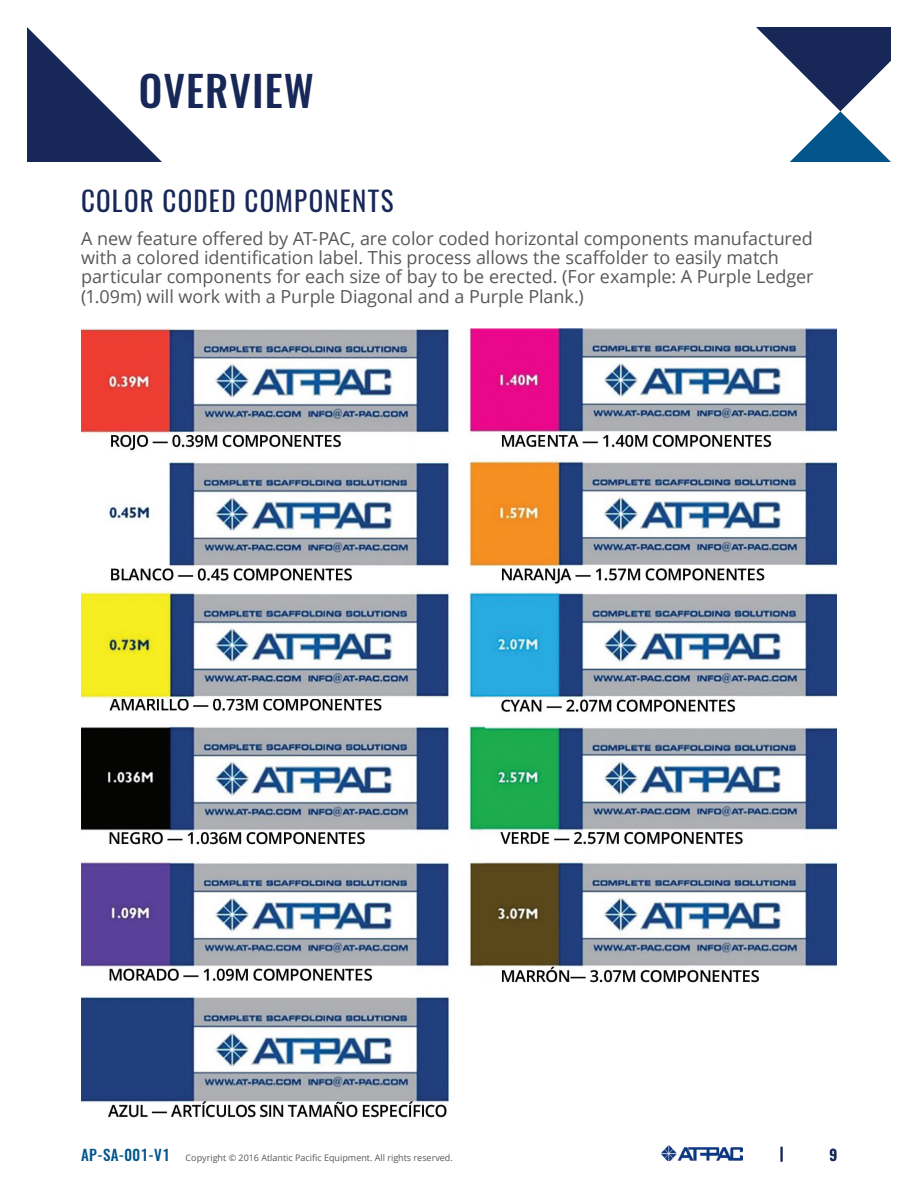
<style>
.page{position:relative;width:918px;height:1188px;background:#fff}
.page>*{position:absolute;margin:0;border:0;box-sizing:border-box;transform-origin:0 0}
.t1{font:500 42px "Oswald";letter-spacing:.025em;color:#172757}
.t2{font:27px "Oswald";letter-spacing:.05em;color:#172757}
.t3{font:18px/19.4px "Open Sans";letter-spacing:-.005em;color:#57585a}
.t4{font:500 15px "Oswald";color:#172757}
.t5{font:9px "Open Sans";color:#57585a}
.s1{font-family:"Oswald";font-weight:500;font-size:15px;color:#01558a}
</style>
<div class="page">
<svg style="left:27px;top:27px;width:135px;height:135px"></svg>
<svg style="left:756px;top:27px;width:135px;height:135px"></svg>
<img style="left:662px;top:1146px;width:80px;height:15px">
<img style="left:81px;top:329px;width:756px;height:789px">
<h1 class="t1" style="left:139px;top:62px;width:177px">OVERVIEW</h1>
<h2 class="t2" style="left:81px;top:182px;width:314px">COLOR CODED COMPONENTS</h2>
<p class="t3" style="left:81px;top:228px;width:734px">A new feature offered by AT-PAC, are color coded horizontal components manufactured with a colored identification label. This process allows the scaffolder to easily match particular components for each size of bay to be erected. (For example: A Purple Ledger (1.09m) will work with a Purple Diagonal and a Purple Plank.)</p>
<p class="t5" style="left:81px;top:1152px;width:373px"><span class="s1">AP-SA-001-V1</span> Copyright © 2016 Atlantic Pacific Equipment. All rights reserved.</p>
<p class="t4" style="left:780px;top:1142px;width:5px">|</p>
<p class="t4" style="left:829px;top:1144px;width:9px">9</p>
</div>
